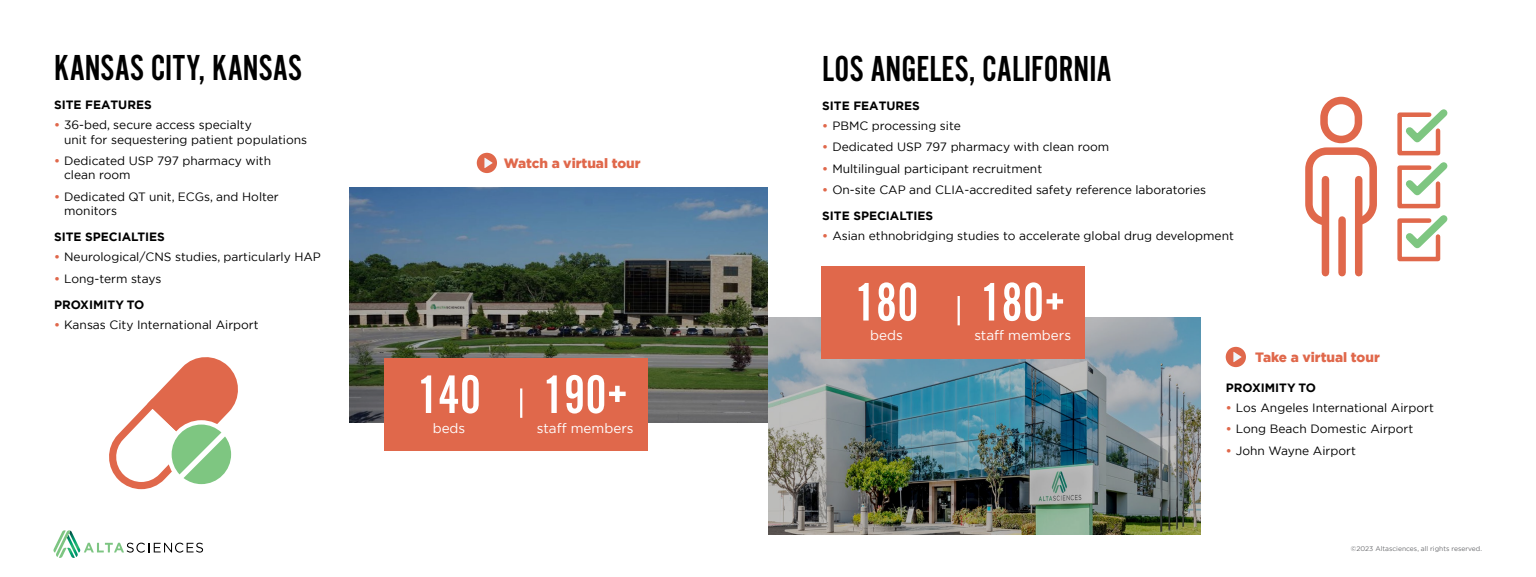
<style>
.page{position:relative;width:1536px;height:577px;background:#fff}
.page>*{position:absolute;margin:0;border:0;box-sizing:border-box;transform-origin:0 0}
.t1{font:56.25px "Alternate Got No 2 D";color:#fff}
.t2{font:37.5px "Alternate Got No 2 D";color:#000}
.t3{font:900 13.5px "Gotham";color:#e0684b}
.t4{font:13.5px "Gotham";color:#fff}
.t5{font:12px/14.4px "Gotham";color:#000}
.t6{font:700 12px "Gotham";color:#000}
.t7{font:6.75px "Gotham";color:#6d6e71}
.s1{font-weight:700;color:#e0684b}
.s2{font-weight:700}
</style>
<div class="page">
<svg style="left:53px;top:530px;width:150px;height:28px"></svg>
<div style="left:1320px;top:97px;width:42px;height:46px;border:8px solid #e0684b;border-radius:17px"></div>
<svg style="left:1305px;top:143px;width:72px;height:87px"></svg>
<div style="left:1321px;top:179px;width:8px;height:93px;background:#e0684b"></div>
<div style="left:1355px;top:179px;width:7px;height:93px;background:#e0684b"></div>
<div style="left:1338px;top:220px;width:8px;height:52px;background:#e0684b"></div>
<svg style="left:1397px;top:109px;width:51px;height:153px"></svg>
<div style="left:477px;top:153px;width:20px;height:20px;background:#e0684b;border-radius:50%"></div>
<svg style="left:484px;top:157px;width:9px;height:11px"></svg>
<div style="left:1226px;top:346px;width:20px;height:21px;background:#e0684b;border-radius:50%"></div>
<svg style="left:1233px;top:351px;width:8px;height:11px"></svg>
<svg style="left:110px;top:357px;width:128px;height:132px"></svg>
<svg style="left:349px;top:187px;width:419px;height:235px;background:#4b5d60"></svg>
<div style="left:384px;top:358px;width:264px;height:92px;background:#e0684b"></div>
<hr style="left:520px;top:388px;width:2px;height:29px;background:#fff">
<img style="left:768px;top:317px;width:432px;height:217px">
<div style="left:821px;top:266px;width:264px;height:92px;background:#e0684b"></div>
<hr style="left:957px;top:296px;width:3px;height:29px;background:#fff">
<h2 class="t2" style="left:54px;top:47px;width:250px">KANSAS CITY, KANSAS</h2>
<h2 class="t2" style="left:822px;top:48px;width:291px">LOS ANGELES, CALIFORNIA</h2>
<p class="t6" style="left:54px;top:97px;width:99px">SITE FEATURES</p>
<p class="t5" style="left:64px;top:117px;width:245px;text-indent:-10px"><span class="s1">•</span> 36-bed, secure access specialty<br>unit for sequestering patient populations</p>
<p class="t5" style="left:64px;top:153px;width:208px;text-indent:-10px"><span class="s1">•</span> Dedicated USP 797 pharmacy with clean room</p>
<p class="t5" style="left:64px;top:189px;width:216px;text-indent:-10px"><span class="s1">•</span> Dedicated QT unit, ECGs, and Holter monitors</p>
<p class="t6" style="left:54px;top:229px;width:112px">SITE SPECIALTIES</p>
<p class="t5" style="left:54px;top:249px;width:268px"><span class="s1">•</span> Neurological/CNS studies, particularly HAP</p>
<p class="t5" style="left:54px;top:271px;width:109px"><span class="s1">•</span> Long-term stays</p>
<p class="t6" style="left:822px;top:97px;width:99px">SITE FEATURES</p>
<p class="t5" style="left:822px;top:118px;width:140px"><span class="s1">•</span> PBMC processing site</p>
<p class="t5" style="left:822px;top:139px;width:289px"><span class="s1">•</span> Dedicated USP 797 pharmacy with clean room</p>
<p class="t5" style="left:822px;top:161px;width:221px"><span class="s1">•</span> Multilingual participant recruitment</p>
<p class="t5" style="left:822px;top:176px;width:385px;line-height:25.9px"><span class="s1">•</span> On-site CAP and CLIA-accredited safety reference laboratories<br><span class="s2">SITE SPECIALTIES</span></p>
<p class="t5" style="left:822px;top:228px;width:413px"><span class="s1">•</span> Asian ethnobridging studies to accelerate global drug development</p>
<p class="t3" style="left:504px;top:154px;width:138px">Watch a virtual tour</p>
<h1 class="t1" style="left:854px;top:272px;width:66px">180</h1>
<p class="t4" style="left:870px;top:327px;width:34px">beds</p>
<h1 class="t1" style="left:980px;top:272px;width:87px">180+</h1>
<p class="t4" style="left:974px;top:327px;width:98px">staff members</p>
<p class="t6" style="left:54px;top:296px;width:92px">PROXIMITY TO</p>
<p class="t5" style="left:54px;top:317px;width:206px"><span class="s1">•</span> Kansas City International Airport</p>
<p class="t3" style="left:1255px;top:347px;width:126px">Take a virtual tour</p>
<h1 class="t1" style="left:417px;top:364px;width:66px">140</h1>
<p class="t4" style="left:433px;top:419px;width:34px">beds</p>
<h1 class="t1" style="left:542px;top:364px;width:87px">190+</h1>
<p class="t4" style="left:537px;top:419px;width:98px">staff members</p>
<p class="t6" style="left:1226px;top:379px;width:92px">PROXIMITY TO</p>
<p class="t5" style="left:1226px;top:400px;width:210px"><span class="s1">•</span> Los Angeles International Airport</p>
<p class="t5" style="left:1226px;top:421px;width:189px"><span class="s1">•</span> Long Beach Domestic Airport</p>
<p class="t5" style="left:1226px;top:442px;width:132px"><span class="s1">•</span> John Wayne Airport</p>
<p class="t7" style="left:1351px;top:544px;width:133px">©2023 Altasciences, all rights reserved.</p>
</div>
